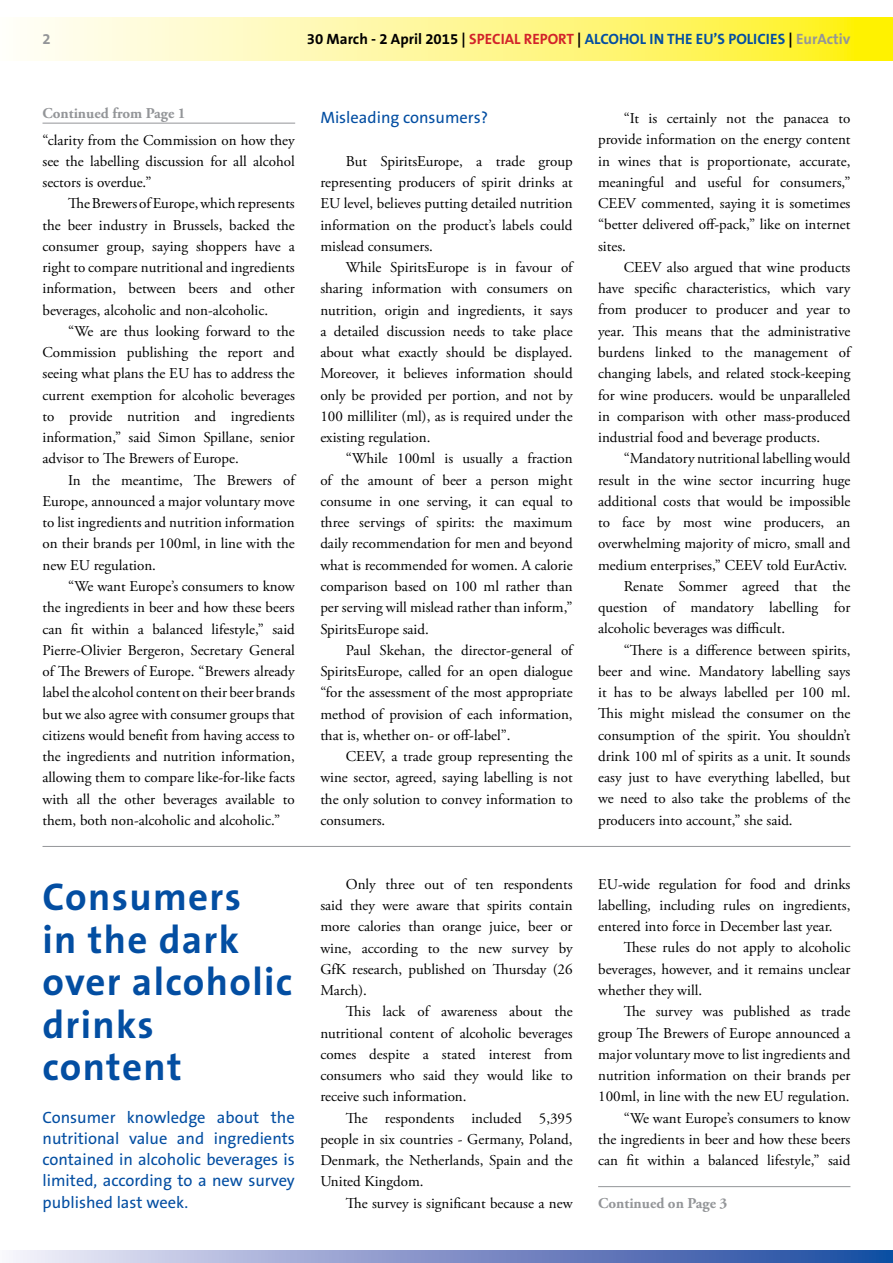
<style>
.page{position:relative;width:893px;height:1263px;background:#fff}
.page>*{position:absolute;margin:0;border:0;box-sizing:border-box;transform-origin:0 0}
.t1{font:700 39px/42.5px "The Sans B7";letter-spacing:.035em;color:#034ea2}
.t2{font:16.5px/21.3px "The Sans B5 Plain";color:#034ea2;text-align:justify}
.t3{font:15px/21.3px "Adobe Garamond Pro";color:#000;text-align:justify}
.t4{font:700 15px "The Sans B7";color:#034ea2}
.t5{font:700 15px "Adobe Garamond Pro";color:#939598}
.t6{font:700 15px "The Sans B7";color:#939598}
.s1{color:#000}
.s2{color:#d2232a}
.s3{color:#939598}
</style>
<div class="page">
<svg style="left:27px;top:18px;width:866px;height:42px;background:#fff78d"></svg>
<svg style="left:13px;top:1250px;width:880px;height:13px;background:#8395c9"></svg>
<hr style="left:43px;top:123px;width:252px;height:1px;background:#939598">
<hr style="left:598px;top:1186px;width:252px;height:1px;background:#939598">
<hr style="left:43px;top:846px;width:807px;height:1px;background:#939598">
<p class="t6" style="left:43px;top:31px;width:10px">2</p>
<p class="t4" style="left:307px;top:31px;width:545px"><span class="s1">30 March - 2 April 2015 |</span> <span class="s2">SPECIAL REPORT</span> <span class="s1">|</span> ALCOHOL IN THE EU’S POLICIES <span class="s1">|</span> <span class="s3">EurActiv</span></p>
<p class="t5" style="left:43px;top:104px;width:145px">Continued from Page 1</p>
<p class="t3" style="left:43px;top:130px;width:254px">“clarity from the Commission on how they see the labelling discussion for all alcohol sectors is overdue.”</p>
<p class="t3" style="left:43px;top:193px;width:254px;text-indent:26px">The Brewers of Europe, which represents the beer industry in Brussels, backed the consumer group, saying shoppers have a right to compare nutritional and ingredients information, between beers and other beverages, alcoholic and non-alcoholic.</p>
<p class="t3" style="left:43px;top:321px;width:254px;text-indent:26px">“We are thus looking forward to the Commission publishing the report and seeing what plans the EU has to address the current exemption for alcoholic beverages to provide nutrition and ingredients information,” said Simon Spillane, senior advisor to The Brewers of Europe.</p>
<p class="t3" style="left:43px;top:470px;width:254px;text-indent:26px">In the meantime, The Brewers of Europe, announced a major voluntary move to list ingredients and nutrition information on their brands per 100ml, in line with the new EU regulation.</p>
<p class="t3" style="left:43px;top:576px;width:254px;text-indent:26px">“We want Europe’s consumers to know the ingredients in beer and how these beers can fit within a balanced lifestyle,” said Pierre-Olivier Bergeron, Secretary General of The Brewers of Europe. “Brewers already label the alcohol content on their beer brands but we also agree with consumer groups that citizens would benefit from having access to the ingredients and nutrition information, allowing them to compare like-for-like facts with all the other beverages available to them, both non-alcoholic and alcoholic.”</p>
<h1 class="t1" style="left:43px;top:877px;width:251px">Consumers<br>in the dark over alcoholic drinks content</h1>
<p class="t2" style="left:43px;top:1107px;width:254px">Consumer knowledge about the nutritional value and ingredients contained in alcoholic beverages is limited, according to a new survey published last week.</p>
<p class="t2" style="left:320px;top:108px;width:169px">Misleading consumers?</p>
<p class="t3" style="left:320px;top:151px;width:254px;text-indent:26px">But SpiritsEurope, a trade group representing producers of spirit drinks at EU level, believes putting detailed nutrition information on the product’s labels could mislead consumers.</p>
<p class="t3" style="left:320px;top:257px;width:254px;text-indent:26px">While SpiritsEurope is in favour of sharing information with consumers on nutrition, origin and ingredients, it says a detailed discussion needs to take place about what exactly should be displayed.<br>Moreover, it believes information should only be provided per portion, and not by 100 milliliter (ml), as is required under the existing regulation.</p>
<p class="t3" style="left:320px;top:449px;width:254px;text-indent:26px">“While 100ml is usually a fraction of the amount of beer a person might consume in one serving, it can equal to three servings of spirits: the maximum daily recommendation for men and beyond what is recommended for women. A calorie comparison based on 100 ml rather than per serving will mislead rather than inform,” SpiritsEurope said.</p>
<p class="t3" style="left:320px;top:640px;width:254px;text-indent:26px">Paul Skehan, the director-general of SpiritsEurope, called for an open dialogue “for the assessment of the most appropriate method of provision of each information, that is, whether on- or off-label”.</p>
<p class="t3" style="left:320px;top:746px;width:254px;text-indent:26px">CEEV, a trade group representing the wine sector, agreed, saying labelling is not the only solution to convey information to consumers.</p>
<p class="t3" style="left:320px;top:874px;width:254px;text-indent:26px">Only three out of ten respondents said they were aware that spirits contain more calories than orange juice, beer or wine, according to the new survey by GfK research, published on Thursday (26<br>March).</p>
<p class="t3" style="left:320px;top:1001px;width:254px;text-indent:26px">This lack of awareness about the nutritional content of alcoholic beverages comes despite a stated interest from consumers who said they would like to receive such information.</p>
<p class="t3" style="left:320px;top:1108px;width:254px;text-indent:26px">The respondents included 5,395 people in six countries - Germany, Poland, Denmark, the Netherlands, Spain and the United Kingdom.</p>
<p class="t3" style="left:346px;top:1193px;width:228px">The survey is significant because a new</p>
<p class="t3" style="left:598px;top:108px;width:254px;text-indent:26px">“It is certainly not the panacea to provide information on the energy content in wines that is proportionate, accurate, meaningful and useful for consumers,” CEEV commented, saying it is sometimes “better delivered off-pack,” like on internet sites.</p>
<p class="t3" style="left:598px;top:257px;width:254px;text-indent:26px">CEEV also argued that wine products have specific characteristics, which vary from producer to producer and year to year. This means that the administrative burdens linked to the management of changing labels, and related stock-keeping for wine producers. would be unparalleled in comparison with other mass-produced industrial food and beverage products.</p>
<p class="t3" style="left:624px;top:448px;width:228px">“Mandatory nutritional labelling would</p>
<p class="t3" style="left:598px;top:470px;width:254px">result in the wine sector incurring huge</p>
<p class="t3" style="left:598px;top:491px;width:254px">additional costs that would be impossible</p>
<p class="t3" style="left:598px;top:512px;width:254px">to face by most wine producers, an</p>
<p class="t3" style="left:598px;top:533px;width:254px">overwhelming majority of micro, small and</p>
<p class="t3" style="left:598px;top:555px;width:251px">medium enterprises,” CEEV told EurActiv.</p>
<p class="t3" style="left:624px;top:576px;width:228px">Renate Sommer agreed that the</p>
<p class="t3" style="left:598px;top:597px;width:254px">question of mandatory labelling for</p>
<p class="t3" style="left:598px;top:618px;width:189px">alcoholic beverages was difficult.</p>
<p class="t3" style="left:624px;top:640px;width:228px">“There is a difference between spirits,</p>
<p class="t3" style="left:598px;top:661px;width:254px">beer and wine. Mandatory labelling says</p>
<p class="t3" style="left:598px;top:682px;width:254px">it has to be always labelled per 100 ml.</p>
<p class="t3" style="left:598px;top:703px;width:254px">This might mislead the consumer on the</p>
<p class="t3" style="left:598px;top:725px;width:254px">consumption of the spirit. You shouldn’t</p>
<p class="t3" style="left:598px;top:746px;width:254px">drink 100 ml of spirits as a unit. It sounds</p>
<p class="t3" style="left:598px;top:767px;width:254px">easy just to have everything labelled, but</p>
<p class="t3" style="left:598px;top:788px;width:254px">we need to also take the problems of the</p>
<p class="t3" style="left:598px;top:810px;width:196px">producers into account,” she said.</p>
<p class="t3" style="left:598px;top:874px;width:254px">EU-wide regulation for food and drinks labelling, including rules on ingredients, entered into force in December last year.</p>
<p class="t3" style="left:598px;top:937px;width:254px;text-indent:26px">These rules do not apply to alcoholic beverages, however, and it remains unclear whether they will.</p>
<p class="t3" style="left:598px;top:1001px;width:254px;text-align:right">The survey was published as trade group The Brewers of Europe announced a major voluntary move to list ingredients and nutrition information on their brands per 100ml, in line with the new EU regulation. “We want Europe’s consumers to know<br>the ingredients in beer and how these beers can fit within a balanced lifestyle,” said</p>
<p class="t5" style="left:598px;top:1194px;width:131px">Continued on Page 3</p>
</div>
